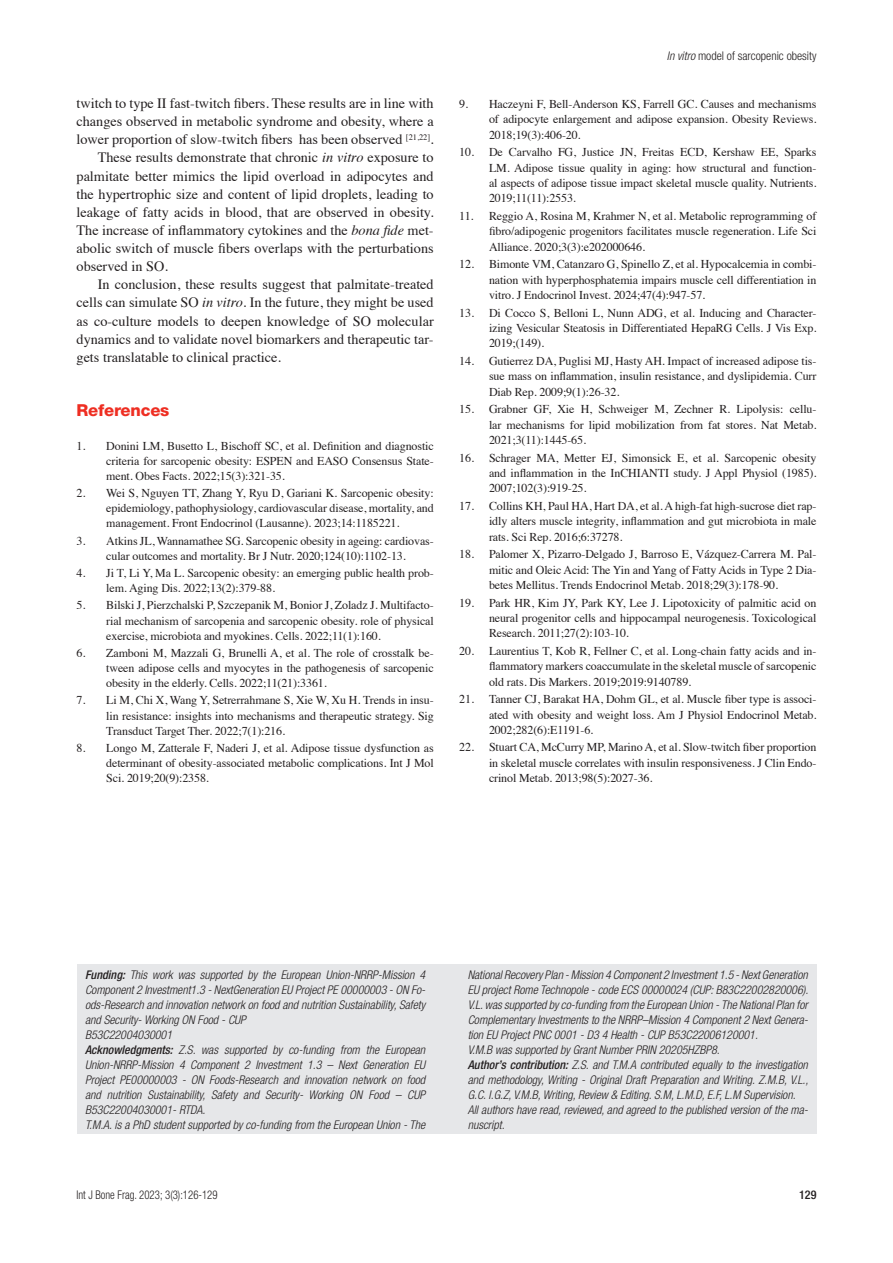
<style>
.page{position:relative;width:893px;height:1263px;background:#fff}
.page>*{position:absolute;margin:0;border:0;box-sizing:border-box;transform-origin:0 0}
.t1{font:800 16.5px "Helvetica Neue LT Std";letter-spacing:-.01em;color:#ee2e22}
.Testo_generale{font:14.25px/18.1px "Times";color:#231f20;text-align:justify}
.t2{font:12px/15.5px "Times";letter-spacing:-.01em;color:#231f20;text-align:justify}
.t3{font:italic 300 condensed 12px/15px "Helvetica Neue LT Std";color:#231f20;text-align:justify}
.t4{font:300 condensed 12px "Helvetica Neue LT Std";color:#231f20}
.t5{font:300 condensed 12px "Helvetica Neue LT Std";color:#231f20;scale:.9 1}
.t6{font:500 condensed 12px "Helvetica Neue LT Std";color:#231f20}
.s1{font-style:italic}
.s2{font-weight:500}
</style>
<div class="page">
<div style="left:77px;top:964px;width:739px;height:170px;background:#e6e7e9"></div>
<p class="Testo_generale" style="left:77px;top:93px;width:359px">twitch to type II fast-twitch fibers. These results are in line with changes observed in metabolic syndrome and obesity, where a lower proportion of slow-twitch fibers has been observed <sup>[</sup><sup>21,22</sup><sup>]</sup>.</p>
<p class="Testo_generale" style="left:77px;top:147px;width:359px;text-indent:21px">These results demonstrate that chronic <span class="s1">in vitro</span> exposure to palmitate better mimics the lipid overload in adipocytes and the hypertrophic size and content of lipid droplets, leading to leakage of fatty acids in blood, that are observed in obesity.<br>The increase of inflammatory cytokines and the <span class="s1">bona fide</span> met&shy;abolic switch of muscle fibers overlaps with the perturbations observed in SO.</p>
<p class="Testo_generale" style="left:77px;top:274px;width:359px;text-indent:21px">In conclusion, these results suggest that palmitate-treated cells can simulate SO <span class="s1">in vitro.</span> In the future, they might be used as co-culture models to deepen knowledge of SO molecular dynamics and to validate novel biomarkers and therapeutic tar&shy;gets translatable to clinical practice.</p>
<p class="t1" style="left:77px;top:401px;width:94px">References</p>
<p class="t2" style="left:106px;top:437px;width:329px;text-indent:-30px">1. Donini LM, Busetto L, Bischoff SC, et al. Definition and diagnostic criteria for sarcopenic obesity: ESPEN and EASO Consensus State&shy;ment. Obes Facts. 2022;15(3):321-35.</p>
<p class="t2" style="left:106px;top:484px;width:329px;text-indent:-30px">2. Wei S, Nguyen TT, Zhang Y, Ryu D, Gariani K. Sarcopenic obesity: epidemiology, pathophysiology, cardiovascular disease, mortality, and management. Front Endocrinol (Lausanne). 2023;14:1185221.</p>
<p class="t2" style="left:77px;top:532px;width:359px;text-align:center">3. Atkins JL, Wannamathee SG. Sarcopenic obesity in ageing: cardiovas&shy;cular outcomes and mortality. Br J Nutr. 2020;124(10):1102-13.</p>
<p class="t2" style="left:106px;top:564px;width:329px;text-indent:-30px">4. Ji T, Li Y, Ma L. Sarcopenic obesity: an emerging public health prob&shy;lem. Aging Dis. 2022;13(2):379-88.</p>
<p class="t2" style="left:106px;top:597px;width:329px;text-indent:-30px">5. Bilski J, Pierzchalski P, Szczepanik M, Bonior J, Zoladz J. Multifacto&shy;rial mechanism of sarcopenia and sarcopenic obesity. role of physical exercise, microbiota and myokines. Cells. 2022;11(1):160.</p>
<p class="t2" style="left:106px;top:644px;width:329px;text-indent:-30px">6. Zamboni M, Mazzali G, Brunelli A, et al. The role of crosstalk be&shy;tween adipose cells and myocytes in the pathogenesis of sarcopenic obesity in the elderly. Cells. 2022;11(21):3361.</p>
<p class="t2" style="left:106px;top:692px;width:329px;text-indent:-30px">7. Li M, Chi X, Wang Y, Setrerrahmane S, Xie W, Xu H. Trends in insu&shy;lin resistance: insights into mechanisms and therapeutic strategy. Sig Transduct Target Ther. 2022;7(1):216.</p>
<p class="t2" style="left:106px;top:739px;width:329px;text-indent:-30px">8. Longo M, Zatterale F, Naderi J, et al. Adipose tissue dysfunction as determinant of obesity-associated metabolic complications. Int J Mol Sci. 2019;20(9):2358.</p>
<p class="t4" style="left:667px;top:48px;width:151px"><span class="s1">In vitro</span> model of sarcopenic obesity</p>
<p class="t2" style="left:489px;top:95px;width:329px;text-indent:-30px">9. Haczeyni F, Bell-Anderson KS, Farrell GC. Causes and mechanisms of adipocyte enlargement and adipose expansion. Obesity Reviews.<br>2018;19(3):406-20.</p>
<p class="t2" style="left:489px;top:144px;width:329px;text-indent:-30px">10. De Carvalho FG, Justice JN, Freitas ECD, Kershaw EE, Sparks LM. Adipose tissue quality in aging: how structural and function&shy;al aspects of adipose tissue impact skeletal muscle quality. Nutrients.<br>2019;11(11):2553.</p>
<p class="t2" style="left:489px;top:207px;width:329px;text-indent:-30px">11. Reggio A, Rosina M, Krahmer N, et al. Metabolic reprogramming of fibro/adipogenic progenitors facilitates muscle regeneration. Life Sci Alliance. 2020;3(3):e202000646.</p>
<p class="t2" style="left:489px;top:256px;width:329px;text-indent:-30px">12. Bimonte VM, Catanzaro G, Spinello Z, et al. Hypocalcemia in combi&shy;nation with hyperphosphatemia impairs muscle cell differentiation in vitro. J Endocrinol Invest. 2024;47(4):947-57.</p>
<p class="t2" style="left:489px;top:304px;width:329px;text-indent:-30px">13. Di Cocco S, Belloni L, Nunn ADG, et al. Inducing and Character&shy;izing Vesicular Steatosis in Differentiated HepaRG Cells. J Vis Exp.<br>2019;(149).</p>
<p class="t2" style="left:489px;top:352px;width:329px;text-indent:-30px">14. Gutierrez DA, Puglisi MJ, Hasty AH. Impact of increased adipose tis&shy;sue mass on inflammation, insulin resistance, and dyslipidemia. Curr Diab Rep. 2009;9(1):26-32.</p>
<p class="t2" style="left:489px;top:400px;width:329px;text-indent:-30px">15. Grabner GF, Xie H, Schweiger M, Zechner R. Lipolysis: cellu&shy;lar mechanisms for lipid mobilization from fat stores. Nat Metab.<br>2021;3(11):1445-65.</p>
<p class="t2" style="left:489px;top:449px;width:329px;text-indent:-30px">16. Schrager MA, Metter EJ, Simonsick E, et al. Sarcopenic obesity and inflammation in the InCHIANTI study. J Appl Physiol (1985).<br>2007;102(3):919-25.</p>
<p class="t2" style="left:489px;top:497px;width:329px;text-indent:-30px">17. Collins KH, Paul HA, Hart DA, et al. A high-fat high-sucrose diet rap&shy;idly alters muscle integrity, inflammation and gut microbiota in male rats. Sci Rep. 2016;6:37278.</p>
<p class="t2" style="left:489px;top:545px;width:329px;text-indent:-30px">18. Palomer X, Pizarro-Delgado J, Barroso E, Vázquez-Carrera M. Pal&shy;mitic and Oleic Acid: The Yin and Yang of Fatty Acids in Type 2 Dia&shy;betes Mellitus. Trends Endocrinol Metab. 2018;29(3):178-90.</p>
<p class="t2" style="left:489px;top:594px;width:329px;text-indent:-30px">19. Park HR, Kim JY, Park KY, Lee J. Lipotoxicity of palmitic acid on neural progenitor cells and hippocampal neurogenesis. Toxicological Research. 2011;27(2):103-10.</p>
<p class="t2" style="left:489px;top:642px;width:329px;text-indent:-30px">20. Laurentius T, Kob R, Fellner C, et al. Long-chain fatty acids and in&shy;flammatory markers coaccumulate in the skeletal muscle of sarcopenic old rats. Dis Markers. 2019;2019:9140789.</p>
<p class="t2" style="left:489px;top:690px;width:329px;text-indent:-30px">21. Tanner CJ, Barakat HA, Dohm GL, et al. Muscle fiber type is associ&shy;ated with obesity and weight loss. Am J Physiol Endocrinol Metab.<br>2002;282(6):E1191-6.</p>
<p class="t2" style="left:489px;top:739px;width:329px;text-indent:-30px">22. Stuart CA, McCurry MP, Marino A, et al. Slow-twitch fiber proportion in skeletal muscle correlates with insulin responsiveness. J Clin Endo&shy;crinol Metab. 2013;98(5):2027-36.</p>
<p class="t3" style="left:85px;top:967px;width:342px"><span class="s2">Funding:</span> This work was supported by the European Union-NRRP-Mission 4<br>Component 2 Investment1.3 - NextGeneration EU Project PE 00000003 - ON Fo&shy;ods-Research and innovation network on food and nutrition Sustainability, Safety and Security- Working ON Food - CUP</p>
<p class="t3" style="left:85px;top:1027px;width:89px">B53C22004030001</p>
<p class="t3" style="left:85px;top:1042px;width:342px"><span class="s2">Acknowledgments:</span> Z.S. was supported by co-funding from the European Union-NRRP-Mission 4 Component 2 Investment 1.3 – Next Generation EU Project PE00000003 - ON Foods-Research and innovation network on food and nutrition Sustainability, Safety and Security- Working ON Food – CUP B53C22004030001- RTDA.</p>
<p class="t3" style="left:85px;top:1117px;width:342px">T.M.A. is a PhD student supported by co-funding from the European Union - The</p>
<p class="t5" style="left:77px;top:1188px;width:158px">Int J Bone Frag. 2023; 3(3):126-129</p>
<p class="t3" style="left:468px;top:967px;width:342px">National Recovery Plan - Mission 4 Component 2 Investment 1.5 - Next Generation<br>EU project Rome Technopole - code ECS 00000024 (CUP: B83C22002820006).</p>
<p class="t3" style="left:468px;top:997px;width:342px">V.L. was supported by co-funding from the European Union - The National Plan for Complementary Investments to the NRRP–Mission 4 Component 2 Next Genera&shy;tion EU Project PNC 0001 - D3 4 Health - CUP B53C22006120001.</p>
<p class="t3" style="left:468px;top:1042px;width:253px">V.M.B was supported by Grant Number PRIN 20205HZBP8.</p>
<p class="t3" style="left:468px;top:1057px;width:342px"><span class="s2">Author’s contribution:</span> Z.S. and T.M.A contributed equally to the investigation and methodology, Writing - Original Draft Preparation and Writing. Z.M.B, V.L., G.C. I.G.Z, V.M.B, Writing, Review &amp; Editing. S.M, L.M.D, E.F, L.M Supervision.</p>
<p class="t3" style="left:468px;top:1102px;width:342px">All authors have read, reviewed, and agreed to the published version of the ma&shy;nuscript.</p>
<p class="t6" style="left:799px;top:1187px;width:19px">129</p>
</div>
